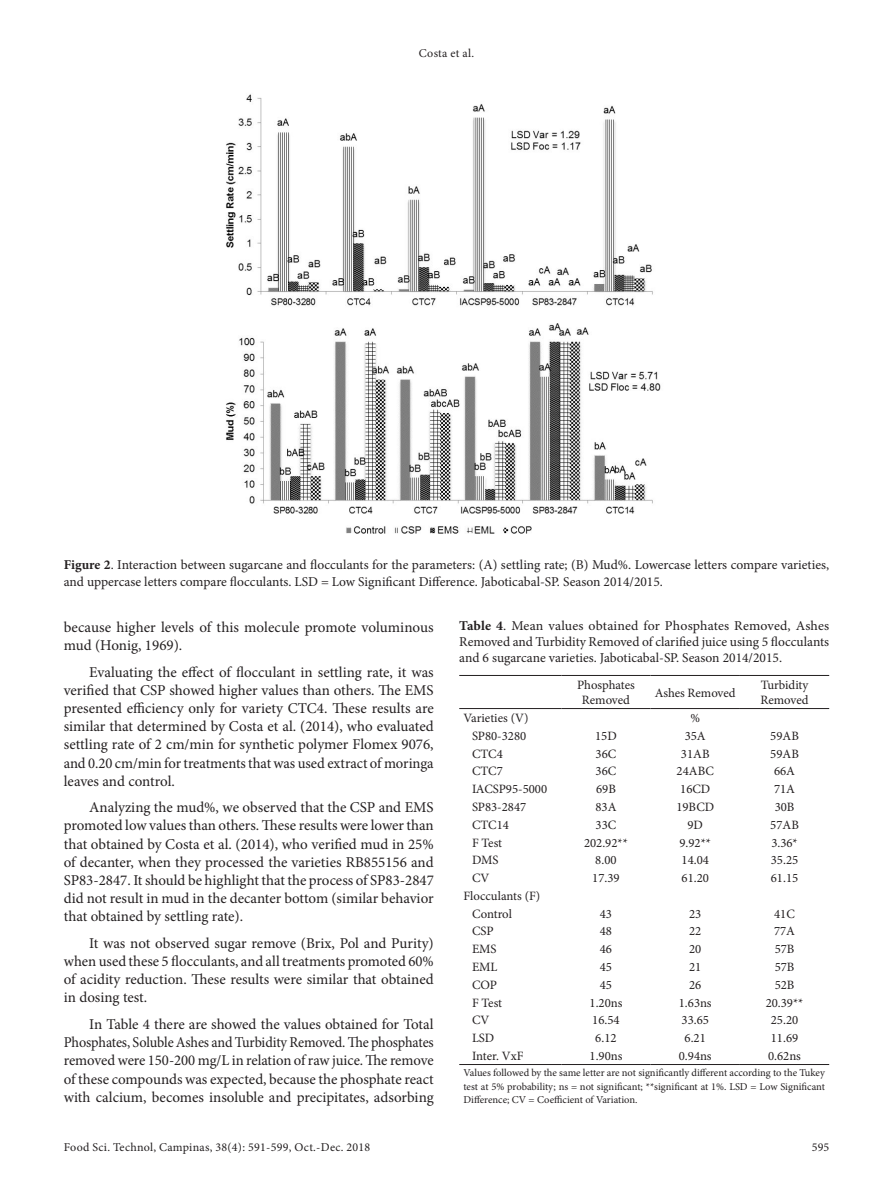
<style>
.page{position:relative;width:893px;height:1191px;background:#fff}
.page>*{position:absolute;margin:0;border:0;box-sizing:border-box;transform-origin:0 0}
.Paragraph{font:15px/18.1px "Minion Pro";color:#231f20;text-align:justify}
.FigureCaption{font:13.5px/16.2px "Minion Pro";color:#231f20}
.TableTitle{font:13.5px/16.2px "Minion Pro";color:#231f20;text-align:justify}
.TableBody{font:12.75px "Minion Pro";color:#231f20}
.TableHead{font:12.75px/15.3px "Minion Pro";letter-spacing:-.005em;color:#231f20;text-align:center}
.t1{font:12px "Minion Pro";letter-spacing:.025em;color:#231f20}
.TableFootnote{font:10.5px/13.5px "Minion Pro";color:#231f20;text-align:justify}
.s1{font-weight:700}
</style>
<div class="page">
<img style="left:226px;top:94px;width:435px;height:440px">
<hr style="left:459px;top:675px;width:102px;height:1px;background:#231f20">
<hr style="left:561px;top:675px;width:90px;height:1px;background:#231f20">
<hr style="left:651px;top:675px;width:89px;height:1px;background:#231f20">
<hr style="left:740px;top:675px;width:89px;height:1px;background:#231f20">
<hr style="left:459px;top:708px;width:102px;height:1px;background:#231f20">
<hr style="left:561px;top:708px;width:90px;height:1px;background:#231f20">
<hr style="left:651px;top:708px;width:89px;height:1px;background:#231f20">
<hr style="left:740px;top:708px;width:89px;height:1px;background:#231f20">
<hr style="left:459px;top:1064px;width:102px;height:1px;background:#231f20">
<hr style="left:561px;top:1064px;width:90px;height:1px;background:#231f20">
<hr style="left:651px;top:1064px;width:89px;height:1px;background:#231f20">
<hr style="left:740px;top:1064px;width:89px;height:1px;background:#231f20">
<p class="t1" style="left:419px;top:45px;width:57px">Costa et al.</p>
<p class="FigureCaption" style="left:64px;top:557px;width:767px"><span class="s1">Figure 2</span>. Interaction between sugarcane and flocculants for the parameters: (A) settling rate; (B) Mud%. Lowercase letters compare varieties, and uppercase letters compare flocculants. LSD = Low Significant Difference. Jaboticabal-SP. Season 2014/2015.</p>
<p class="Paragraph" style="left:64px;top:618px;width:371px">because higher levels of this molecule promote voluminous mud (Honig, 1969).</p>
<p class="Paragraph" style="left:64px;top:663px;width:371px;text-indent:26px">Evaluating the effect of flocculant in settling rate, it was verified that CSP showed higher values than others. The EMS presented efficiency only for variety CTC4. These results are similar that determined by Costa et al. (2014), who evaluated settling rate of 2 cm/min for synthetic polymer Flomex 9076, and 0.20 cm/min for treatments that was used extract of moringa leaves and control.</p>
<p class="Paragraph" style="left:64px;top:798px;width:372px;text-indent:26px">Analyzing the mud%, we observed that the CSP and EMS promoted low values than others. These results were lower than that obtained by Costa et al. (2014), who verified mud in 25% of decanter, when they processed the varieties RB855156 and SP83-2847. It should be highlight that the process of SP83-2847 did not result in mud in the decanter bottom (similar behavior that obtained by settling rate).</p>
<p class="Paragraph" style="left:64px;top:934px;width:371px;text-indent:26px">It was not observed sugar remove (Brix, Pol and Purity) when used these 5 flocculants, and all treatments promoted 60% of acidity reduction. These results were similar that obtained in dosing test.</p>
<p class="Paragraph" style="left:64px;top:1015px;width:372px;text-indent:26px">In Table 4 there are showed the values obtained for Total Phosphates, Soluble Ashes and Turbidity Removed. The phosphates removed were 150-200 mg/L in relation of raw juice. The remove of these compounds was expected, because the phosphate react with calcium, becomes insoluble and precipitates, adsorbing</p>
<p class="TableTitle" style="left:459px;top:617px;width:371px"><span class="s1">Table 4</span>. Mean values obtained for Phosphates Removed, Ashes Removed and Turbidity Removed of clarified juice using 5 flocculants and 6 sugarcane varieties. Jaboticabal-SP. Season 2014/2015.</p>
<p class="TableHead" style="left:577px;top:677px;width:59px">Phosphates<br>Removed</p>
<p class="TableHead" style="left:655px;top:685px;width:82px">Ashes Removed</p>
<p class="TableHead" style="left:760px;top:677px;width:50px;text-align:left">Turbidity<br>Removed</p>
<p class="TableBody" style="left:463px;top:709px;width:67px">Varieties (V)</p>
<p class="TableBody" style="left:690px;top:709px;width:11px">%</p>
<p class="TableBody" style="left:472px;top:727px;width:56px">SP80-3280</p>
<p class="TableBody" style="left:595px;top:727px;width:23px">15D</p>
<p class="TableBody" style="left:685px;top:727px;width:23px">35A</p>
<p class="TableBody" style="left:770px;top:727px;width:30px">59AB</p>
<p class="TableBody" style="left:472px;top:745px;width:32px">CTC4</p>
<p class="TableBody" style="left:596px;top:745px;width:22px">36C</p>
<p class="TableBody" style="left:681px;top:745px;width:30px">31AB</p>
<p class="TableBody" style="left:770px;top:745px;width:30px">59AB</p>
<p class="TableBody" style="left:472px;top:763px;width:32px">CTC7</p>
<p class="TableBody" style="left:596px;top:763px;width:22px">36C</p>
<p class="TableBody" style="left:677px;top:763px;width:39px">24ABC</p>
<p class="TableBody" style="left:774px;top:763px;width:23px">66A</p>
<p class="TableBody" style="left:472px;top:780px;width:77px">IACSP95-5000</p>
<p class="TableBody" style="left:596px;top:780px;width:21px">69B</p>
<p class="TableBody" style="left:680px;top:780px;width:32px">16CD</p>
<p class="TableBody" style="left:774px;top:780px;width:23px">71A</p>
<p class="TableBody" style="left:472px;top:798px;width:56px">SP83-2847</p>
<p class="TableBody" style="left:595px;top:798px;width:23px">83A</p>
<p class="TableBody" style="left:676px;top:798px;width:39px">19BCD</p>
<p class="TableBody" style="left:775px;top:798px;width:21px">30B</p>
<p class="TableBody" style="left:472px;top:816px;width:38px">CTC14</p>
<p class="TableBody" style="left:596px;top:816px;width:22px">33C</p>
<p class="TableBody" style="left:687px;top:816px;width:17px">9D</p>
<p class="TableBody" style="left:770px;top:816px;width:30px">57AB</p>
<p class="TableBody" style="left:472px;top:834px;width:32px">F Test</p>
<p class="TableBody" style="left:584px;top:834px;width:45px">202.92**</p>
<p class="TableBody" style="left:679px;top:834px;width:33px">9.92**</p>
<p class="TableBody" style="left:771px;top:834px;width:28px">3.36*</p>
<p class="TableBody" style="left:472px;top:851px;width:28px">DMS</p>
<p class="TableBody" style="left:595px;top:851px;width:23px">8.00</p>
<p class="TableBody" style="left:682px;top:851px;width:29px">14.04</p>
<p class="TableBody" style="left:771px;top:851px;width:29px">35.25</p>
<p class="TableBody" style="left:472px;top:869px;width:19px">CV</p>
<p class="TableBody" style="left:592px;top:869px;width:29px">17.39</p>
<p class="TableBody" style="left:682px;top:869px;width:29px">61.20</p>
<p class="TableBody" style="left:771px;top:869px;width:29px">61.15</p>
<p class="TableBody" style="left:463px;top:887px;width:78px">Flocculants (F)</p>
<p class="TableBody" style="left:472px;top:905px;width:41px">Control</p>
<p class="TableBody" style="left:600px;top:905px;width:14px">43</p>
<p class="TableBody" style="left:689px;top:905px;width:14px">23</p>
<p class="TableBody" style="left:774px;top:905px;width:22px">41C</p>
<p class="TableBody" style="left:472px;top:922px;width:23px">CSP</p>
<p class="TableBody" style="left:600px;top:922px;width:14px">48</p>
<p class="TableBody" style="left:689px;top:922px;width:14px">22</p>
<p class="TableBody" style="left:774px;top:922px;width:23px">77A</p>
<p class="TableBody" style="left:472px;top:940px;width:26px">EMS</p>
<p class="TableBody" style="left:600px;top:940px;width:14px">46</p>
<p class="TableBody" style="left:689px;top:940px;width:14px">20</p>
<p class="TableBody" style="left:775px;top:940px;width:21px">57B</p>
<p class="TableBody" style="left:472px;top:958px;width:27px">EML</p>
<p class="TableBody" style="left:600px;top:958px;width:14px">45</p>
<p class="TableBody" style="left:689px;top:958px;width:14px">21</p>
<p class="TableBody" style="left:775px;top:958px;width:21px">57B</p>
<p class="TableBody" style="left:472px;top:976px;width:27px">COP</p>
<p class="TableBody" style="left:600px;top:976px;width:14px">45</p>
<p class="TableBody" style="left:689px;top:976px;width:14px">26</p>
<p class="TableBody" style="left:775px;top:976px;width:21px">52B</p>
<p class="TableBody" style="left:472px;top:994px;width:32px">F Test</p>
<p class="TableBody" style="left:589px;top:994px;width:34px">1.20ns</p>
<p class="TableBody" style="left:679px;top:994px;width:34px">1.63ns</p>
<p class="TableBody" style="left:766px;top:994px;width:39px">20.39**</p>
<p class="TableBody" style="left:472px;top:1011px;width:19px">CV</p>
<p class="TableBody" style="left:592px;top:1011px;width:29px">16.54</p>
<p class="TableBody" style="left:682px;top:1011px;width:29px">33.65</p>
<p class="TableBody" style="left:771px;top:1011px;width:29px">25.20</p>
<p class="TableBody" style="left:472px;top:1029px;width:24px">LSD</p>
<p class="TableBody" style="left:595px;top:1029px;width:23px">6.12</p>
<p class="TableBody" style="left:685px;top:1029px;width:23px">6.21</p>
<p class="TableBody" style="left:771px;top:1029px;width:29px">11.69</p>
<p class="TableBody" style="left:472px;top:1047px;width:53px">Inter. VxF</p>
<p class="TableBody" style="left:589px;top:1047px;width:34px">1.90ns</p>
<p class="TableBody" style="left:679px;top:1047px;width:34px">0.94ns</p>
<p class="TableBody" style="left:768px;top:1047px;width:34px">0.62ns</p>
<p class="TableFootnote" style="left:463px;top:1066px;width:363px">Values followed by the same letter are not significantly different according to the Tukey test at 5% probability; ns = not significant; **significant at 1%. LSD = Low Significant Difference; CV = Coefficient of Variation.</p>
<p class="t1" style="left:64px;top:1139px;width:308px">Food Sci. Technol, Campinas, 38(4): 591-599, Oct.-Dec. 2018</p>
</div>
